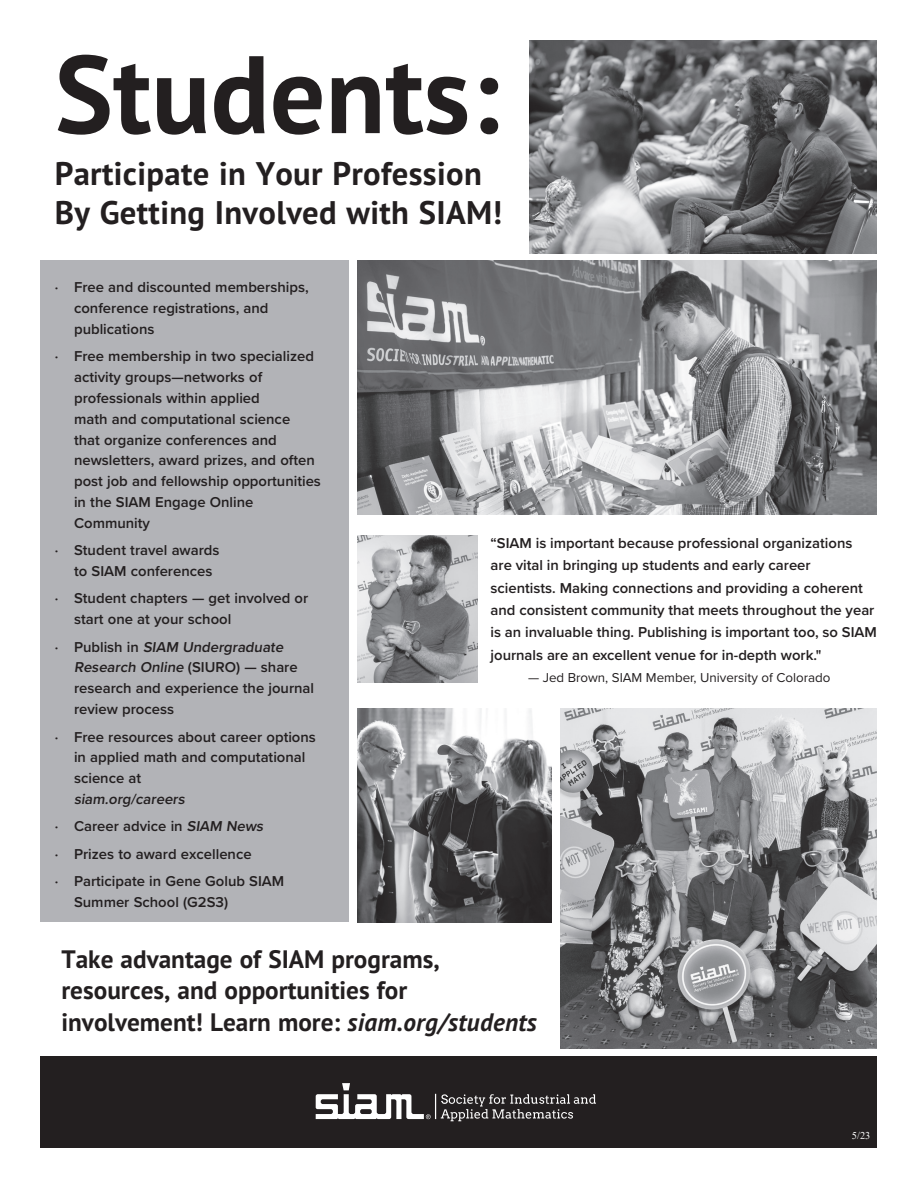
<style>
.page{position:relative;width:918px;height:1188px;background:#fff}
.page>*{position:absolute;margin:0;border:0;box-sizing:border-box;transform-origin:0 0}
.t1{font:700 109.95px "PT Sans Pro";color:#231f20}
.t2{font:700 32.7px/38.5px "PT Sans Pro";letter-spacing:.01em;color:#231f20}
.t3{font:700 25.2px/31.2px "PT Sans Pro";color:#231f20}
.t4{font:600 14.85px/20.9px "Proxima Nova";color:#231f20}
.t5{font:13.35px "Proxima Nova";color:#231f20}
.t6{font:10.35px "Times New Roman";color:#fff}
.s1{font-style:italic}
</style>
<div class="page">
<div style="left:40px;top:261px;width:309px;height:661px;background:#b2b3b7"></div>
<img style="left:357px;top:261px;width:520px;height:253px">
<img style="left:529px;top:40px;width:348px;height:213px">
<img style="left:357px;top:708px;width:194px;height:214px">
<img style="left:357px;top:536px;width:120px;height:147px">
<div style="left:40px;top:1056px;width:837px;height:92px;background:#231f20"></div>
<svg style="left:316px;top:1083px;width:280px;height:38px"></svg>
<img style="left:560px;top:708px;width:317px;height:340px">
<h1 class="t1" style="left:55px;top:22px;width:446px">Students:</h1>
<h2 class="t2" style="left:55px;top:154px;width:449px">Participate in Your Profession<br>By Getting Involved with SIAM!</h2>
<p class="t4" style="left:74px;top:276px;width:236px;text-indent:-19px">· Free and discounted memberships, conference registrations, and publications</p>
<p class="t4" style="left:74px;top:346px;width:248px;text-indent:-19px">· Free membership in two specialized activity groups—networks of professionals within applied<br>math and computational science<br>that organize conferences and newsletters, award prizes, and often post job and fellowship opportunities in the SIAM Engage Online<br>Community</p>
<p class="t4" style="left:74px;top:539px;width:147px;text-indent:-19px">· Student travel awards to SIAM conferences</p>
<p class="t4" style="left:74px;top:588px;width:236px;text-indent:-19px">· Student chapters — get involved or start one at your school</p>
<p class="t4" style="left:74px;top:636px;width:242px;text-indent:-19px">· P u b l i s h i n SIAM Undergraduate<br>Research Online (S I U R O) — s h a re research and experience the journal review process</p>
<p class="t4" style="left:74px;top:726px;width:243px;text-indent:-19px">· Free resources about career options in applied math and computational science at<br>siam.org/careers</p>
<p class="t4" style="left:55px;top:812px;width:231px;line-height:27.5px">· Career advice in SIAM News<br>· Prizes to award excellence<br>· Participate in Gene Golub SIAM</p>
<p class="t4" style="left:74px;top:891px;width:156px">Summer School (G2S3)</p>
<p class="t4" style="left:491px;top:532px;width:388px;line-height:22.4px">“SIAM is important because professional organizations are vital in bringing up students and early career scientists. Making connections and providing a coherent and consistent community that meets throughout the year is an invaluable thing. Publishing is important too, so SIAM journals are an excellent venue for in-depth work."</p>
<p class="t5" style="left:528px;top:667px;width:304px">— Jed Brown, SIAM Member, University of Colorado</p>
<h3 class="t3" style="left:61px;top:943px;width:477px">Take advantage of SIAM programs, resources, and opportunities for involvement! Learn more: <span class="s1">siam.org/students</span></h3>
<p class="t6" style="left:852px;top:1128px;width:20px">5/23</p>
</div>
